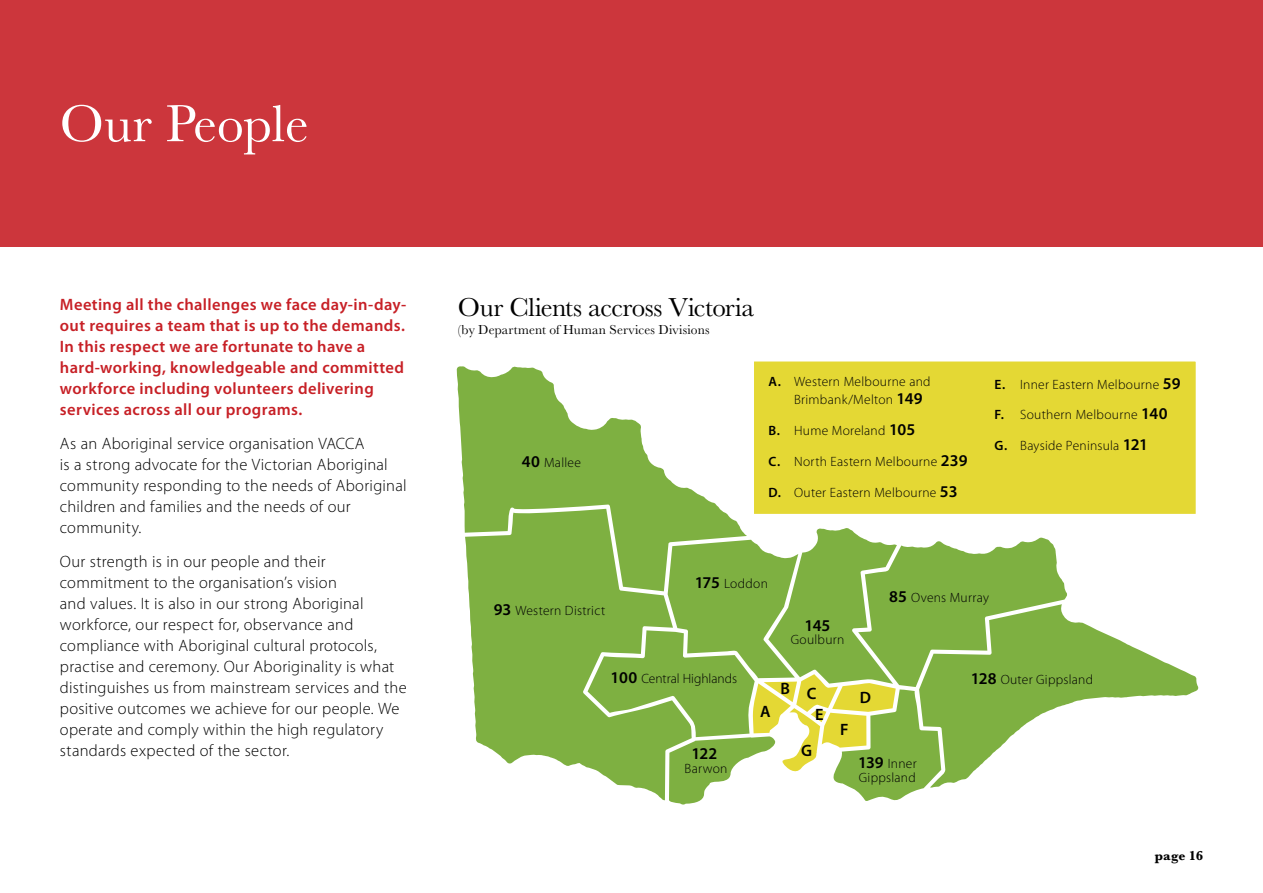
<style>
.page{position:relative;width:1263px;height:893px;background:#fff}
.page>*{position:absolute;margin:0;border:0;box-sizing:border-box;transform-origin:0 0}
.t1{font:54px "Baskerville";color:#fff}
.t2{font:27px "Baskerville";letter-spacing:-.015em;color:#000}
.t3{font:300 16.5px/21px "Myriad Pro";letter-spacing:.015em;color:#000}
.t4{font:600 16.5px/21px "Myriad Pro";letter-spacing:.02em;color:#c72026}
.t5{font:600 16.5px "Myriad Pro";letter-spacing:-.015em;color:#000}
.t6{font:300 13.5px/18px "Myriad Pro";letter-spacing:.02em;color:#000}
.t7{font:13.5px "Baskerville";letter-spacing:.015em;color:#000}
.t8{font:300 13.5px "Myriad Pro";color:#000}
.t9{font:700 13.5px "Baskerville";letter-spacing:.01em;color:#000}
.s1{font-weight:600;font-size:16.5px}
.s2{font-weight:600}
</style>
<div class="page">
<div style="left:752px;top:359px;width:446px;height:157px;background:#e4d834;border:2px solid #fff"></div>
<svg style="left:1067px;top:619px;width:132px;height:86px;fill:#7eb041"></svg>
<svg style="left:457px;top:366px;width:284px;height:167px;fill:#7eb041"></svg>
<svg style="left:465px;top:509px;width:227px;height:259px;fill:#7eb041"></svg>
<svg style="left:588px;top:528px;width:479px;height:277px"></svg>
<div style="left:0;top:0;width:1263px;height:247px;background:#cc363c"></div>
<h1 class="t1" style="left:60px;top:89px;width:251px">Our People</h1>
<p class="t4" style="left:60px;top:294px;width:348px">Meeting all the challenges we face day-in-day&shy;out requires a team that is up to the demands.<br>In this respect we are fortunate to have a hard-working, knowledgeable and committed workforce including volunteers delivering services across all our programs.</p>
<p class="t3" style="left:60px;top:433px;width:348px">As an Aboriginal service organisation VACCA<br>is a strong advocate for the Victorian Aboriginal community responding to the needs of Aboriginal children and families and the needs of our community.</p>
<p class="t3" style="left:60px;top:551px;width:348px">Our strength is in our people and their commitment to the organisation’s vision<br>and values. It is also in our strong Aboriginal workforce, our respect for, observance and compliance with Aboriginal cultural protocols, practise and ceremony. Our Aboriginality is what distinguishes us from mainstream services and the positive outcomes we achieve for our people. We operate and comply within the high regulatory standards expected of the sector.</p>
<h2 class="t2" style="left:458px;top:290px;width:298px">Our Clients accross Victoria</h2>
<p class="t7" style="left:458px;top:321px;width:253px">(by Department of Human Services Divisions</p>
<p class="t6" style="left:522px;top:453px;width:61px"><span class="s1">40</span> Mallee</p>
<p class="t6" style="left:794px;top:373px;width:138px;text-indent:-26px"><span class="s2">A.</span> Western Melbourne and<br>Brimbank/Melton <span class="s1">149</span></p>
<p class="t6" style="left:769px;top:422px;width:148px"><span class="s2">B.</span> Hume Moreland <span class="s1">105</span></p>
<p class="t6" style="left:769px;top:453px;width:200px"><span class="s2">C.</span> North Eastern Melbourne <span class="s1">239</span></p>
<p class="t6" style="left:769px;top:483px;width:190px"><span class="s2">D.</span> Outer Eastern Melbourne <span class="s1">53</span></p>
<p class="t6" style="left:994px;top:375px;width:187px"><span class="s2">E.</span> Inner Eastern Melbourne <span class="s1">59</span></p>
<p class="t6" style="left:994px;top:406px;width:175px"><span class="s2">F.</span> Southern Melbourne <span class="s1">140</span></p>
<p class="t6" style="left:994px;top:437px;width:155px"><span class="s2">G.</span> Bayside Peninsula <span class="s1">121</span></p>
<p class="t6" style="left:695px;top:575px;width:75px"><span class="s1">175</span> Loddon</p>
<p class="t6" style="left:494px;top:601px;width:113px"><span class="s1">93</span> Western District</p>
<p class="t8" style="left:611px;top:671px;width:128px"><span class="s1">100</span> Central Highlands</p>
<p class="t5" style="left:691px;top:743px;width:27px">122</p>
<p class="t6" style="left:684px;top:759px;width:45px">Barwon</p>
<p class="t5" style="left:804px;top:615px;width:27px">145</p>
<p class="t6" style="left:791px;top:631px;width:55px">Goulburn</p>
<p class="t6" style="left:889px;top:589px;width:101px"><span class="s1">85</span> Ovens Murray</p>
<p class="t5" style="left:760px;top:701px;width:12px">A</p>
<p class="t5" style="left:780px;top:680px;width:38px">B C</p>
<p class="t5" style="left:860px;top:687px;width:13px">D</p>
<p class="t5" style="left:815px;top:704px;width:10px">E</p>
<p class="t5" style="left:801px;top:740px;width:12px">G</p>
<p class="t5" style="left:840px;top:719px;width:10px">F</p>
<p class="t6" style="left:858px;top:757px;width:60px;line-height:13.5px"><span class="s1">139</span> Inner<br>Gippsland</p>
<p class="t6" style="left:971px;top:671px;width:124px"><span class="s1">128</span> Outer Gippsland</p>
<p class="t9" style="left:1155px;top:846px;width:50px">page 16</p>
</div>
